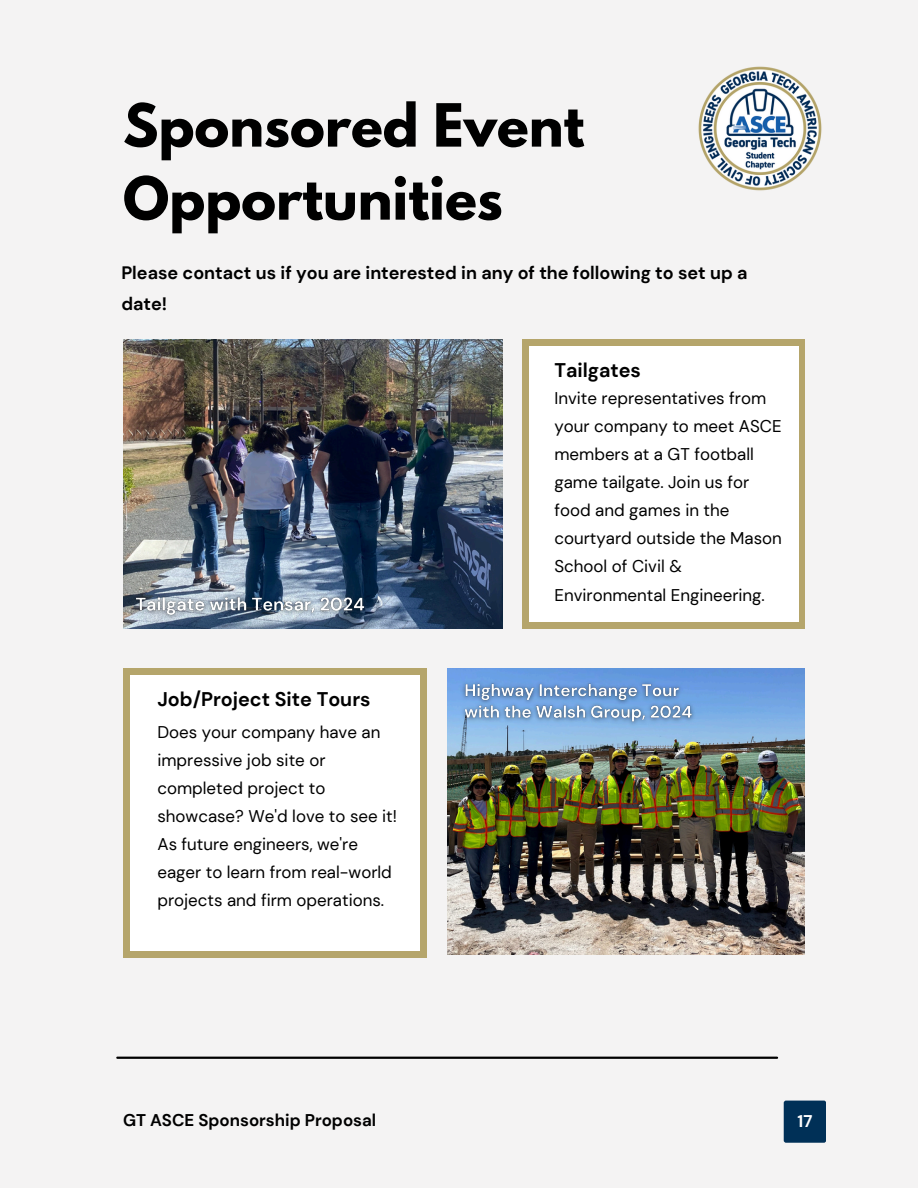
<style>
.page{position:relative;width:918px;height:1188px;background:#f4f3f3}
.page>*{position:absolute;margin:0;border:0;box-sizing:border-box;transform-origin:0 0}
.t1{font:700 52.65px/73.1px "League Spartan";color:#000}
.t2{font:700 19.8px "DM Sans";color:#000}
.t3{font:700 18px/30.3px "DM Sans";color:#000}
.t4{font:16.95px/28.2px "DM Sans";color:#000}
.t5{font:700 16.95px "DM Sans";color:#000}
.t6{font:700 16.95px "DM Sans";color:#fff}
</style>
<div class="page">
<div style="left:522px;top:339px;width:283px;height:289px;background:#b5a56b"></div>
<div style="left:529px;top:346px;width:269px;height:276px;background:#fff"></div>
<hr style="left:117px;top:1057px;width:660px;height:2px;background:#000">
<img style="left:447px;top:669px;width:358px;height:286px">
<img style="left:457px;top:676px;width:245px;height:56px">
<img style="left:123px;top:339px;width:379px;height:289px">
<img style="left:127px;top:589px;width:246px;height:36px">
<div style="left:123px;top:668px;width:304px;height:289px;background:#b5a56b"></div>
<div style="left:130px;top:675px;width:289px;height:275px;background:#fff"></div>
<div style="left:784px;top:1101px;width:42px;height:42px;background:#003057;border-radius:2px"></div>
<img style="left:698px;top:66px;width:124px;height:125px">
<h2 class="t1" style="left:123px;top:96px;width:463px">Sponsored Event<br>Opportunities</h2>
<p class="t3" style="left:121px;top:258px;width:628px">Please contact us if you are interested in any of the following to set up a date!</p>
<p class="t2" style="left:554px;top:357px;width:88px">Tailgates</p>
<h2 class="t2" style="left:157px;top:686px;width:215px">Job/Project Site Tours</h2>
<p class="t4" style="left:157px;top:718px;width:241px">Does your company have an impressive job site or completed project to showcase? We'd love to see it!<br>As future engineers, we're eager to learn from real-world projects and firm operations.</p>
<h1 class="t4" style="left:554px;top:384px;width:229px">Invite representatives from your company to meet ASCE members at a GT football game tailgate. Join us for food and games in the courtyard outside the Mason<br>School of Civil &amp;<br>Environmental Engineering.</h1>
<p class="t5" style="left:123px;top:1109px;width:255px">GT ASCE Sponsorship Proposal</p>
<h3 class="t6" style="left:798px;top:1110px;width:16px">17</h3>
</div>
